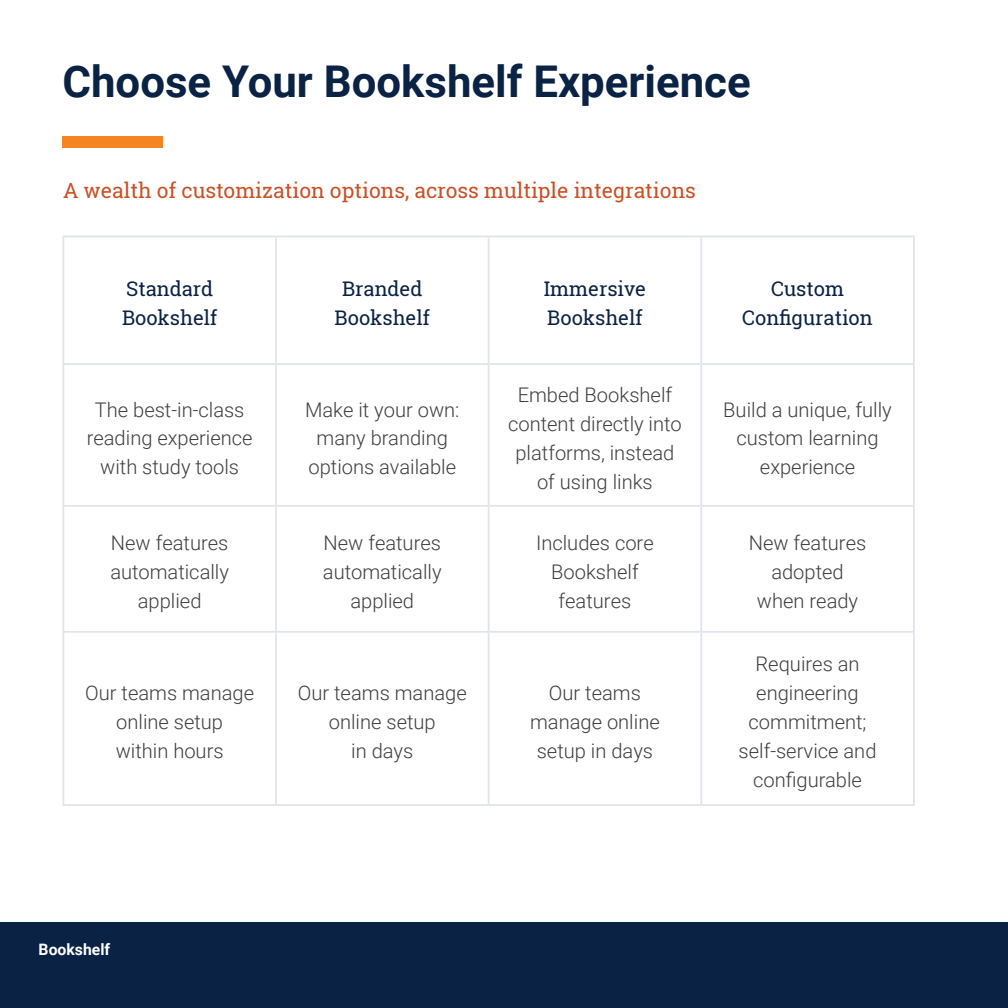
<style>
.page{position:relative;width:1008px;height:1008px;background:#fff}
.page>*{position:absolute;margin:0;border:0;box-sizing:border-box;transform-origin:0 0}
.t1{font:700 43.75px "Roboto";color:#0a2243}
.t2{font:21px "Roboto Slab";color:#ca5027}
.t3{font:300 20.12px/28.9px "Roboto";color:#3e3e3f;text-align:center}
.t4{font:20.12px/28.9px "Roboto Slab";color:#0a2243}
.t5{font:700 15.75px "Roboto";color:#fff}
</style>
<div class="page">
<div style="left:63px;top:136px;width:100px;height:12px;background:#f58523"></div>
<div style="left:0;top:922px;width:1008px;height:86px;background:#0a2243"></div>
<hr style="left:63px;top:236px;width:213px;height:1px;background:#dfe4eb">
<hr style="left:63px;top:237px;width:1px;height:126px;background:#dfe4eb">
<hr style="left:276px;top:236px;width:213px;height:1px;background:#dfe4eb">
<hr style="left:489px;top:236px;width:212px;height:1px;background:#dfe4eb">
<hr style="left:488px;top:237px;width:2px;height:126px;background:#dfe4eb">
<hr style="left:701px;top:236px;width:214px;height:1px;background:#dfe4eb">
<hr style="left:700px;top:237px;width:2px;height:126px;background:#dfe4eb">
<hr style="left:913px;top:237px;width:2px;height:126px;background:#dfe4eb">
<hr style="left:63px;top:363px;width:213px;height:2px;background:#dfe4eb">
<hr style="left:276px;top:363px;width:213px;height:2px;background:#dfe4eb">
<hr style="left:489px;top:363px;width:212px;height:2px;background:#dfe4eb">
<hr style="left:701px;top:363px;width:214px;height:2px;background:#dfe4eb">
<hr style="left:275px;top:237px;width:2px;height:126px;background:#dfe4eb">
<hr style="left:63px;top:365px;width:1px;height:140px;background:#dfe4eb">
<hr style="left:275px;top:365px;width:2px;height:140px;background:#dfe4eb">
<hr style="left:488px;top:365px;width:2px;height:140px;background:#dfe4eb">
<hr style="left:700px;top:365px;width:2px;height:140px;background:#dfe4eb">
<hr style="left:913px;top:365px;width:2px;height:140px;background:#dfe4eb">
<hr style="left:63px;top:505px;width:213px;height:2px;background:#dfe4eb">
<hr style="left:63px;top:507px;width:1px;height:124px;background:#dfe4eb">
<hr style="left:276px;top:505px;width:213px;height:2px;background:#dfe4eb">
<hr style="left:275px;top:507px;width:2px;height:124px;background:#dfe4eb">
<hr style="left:489px;top:505px;width:212px;height:2px;background:#dfe4eb">
<hr style="left:488px;top:507px;width:2px;height:124px;background:#dfe4eb">
<hr style="left:701px;top:505px;width:214px;height:2px;background:#dfe4eb">
<hr style="left:700px;top:507px;width:2px;height:124px;background:#dfe4eb">
<hr style="left:913px;top:507px;width:2px;height:124px;background:#dfe4eb">
<hr style="left:63px;top:631px;width:213px;height:2px;background:#dfe4eb">
<hr style="left:63px;top:633px;width:1px;height:171px;background:#dfe4eb">
<hr style="left:276px;top:631px;width:213px;height:2px;background:#dfe4eb">
<hr style="left:275px;top:633px;width:2px;height:171px;background:#dfe4eb">
<hr style="left:489px;top:631px;width:212px;height:2px;background:#dfe4eb">
<hr style="left:488px;top:633px;width:2px;height:171px;background:#dfe4eb">
<hr style="left:701px;top:631px;width:214px;height:2px;background:#dfe4eb">
<hr style="left:700px;top:633px;width:2px;height:171px;background:#dfe4eb">
<hr style="left:913px;top:633px;width:2px;height:171px;background:#dfe4eb">
<hr style="left:63px;top:804px;width:213px;height:2px;background:#dfe4eb">
<hr style="left:276px;top:804px;width:213px;height:2px;background:#dfe4eb">
<hr style="left:489px;top:804px;width:212px;height:2px;background:#dfe4eb">
<hr style="left:701px;top:804px;width:214px;height:2px;background:#dfe4eb">
<p class="t1" style="left:63px;top:51px;width:690px">Choose Your Bookshelf Experience</p>
<p class="t2" style="left:63px;top:176px;width:634px">A wealth of customization options, across multiple integrations</p>
<p class="t4" style="left:122px;top:274px;width:97px">Standard<br>Bookshelf</p>
<p class="t4" style="left:335px;top:274px;width:97px;text-align:center">Branded<br>Bookshelf</p>
<p class="t4" style="left:544px;top:274px;width:104px">Immersive<br>Bookshelf</p>
<p class="t4" style="left:742px;top:274px;width:132px;text-align:center">Custom<br>Configuration</p>
<p class="t3" style="left:87px;top:394px;width:167px">The best-in-class reading experience with study tools</p>
<p class="t3" style="left:305px;top:394px;width:156px">Make it your own: many branding options available</p>
<p class="t3" style="left:508px;top:380px;width:175px">Embed Bookshelf content directly into platforms, instead of using links</p>
<p class="t3" style="left:723px;top:394px;width:170px">Build a unique, fully custom learning experience</p>
<p class="t3" style="left:110px;top:528px;width:120px">New features automatically applied</p>
<p class="t3" style="left:323px;top:528px;width:120px">New features automatically applied</p>
<p class="t3" style="left:536px;top:528px;width:119px">Includes core<br>Bookshelf features</p>
<p class="t3" style="left:749px;top:528px;width:119px">New features adopted when ready</p>
<p class="t3" style="left:85px;top:678px;width:170px">Our teams manage online setup<br>within hours</p>
<p class="t3" style="left:298px;top:678px;width:170px">Our teams manage online setup<br>in days</p>
<p class="t3" style="left:530px;top:678px;width:131px">Our teams manage online setup in days</p>
<p class="t5" style="left:39px;top:938px;width:73px">Bookshelf</p>
<p class="t3" style="left:739px;top:649px;width:139px">Requires an engineering commitment; self-service and configurable</p>
</div>
